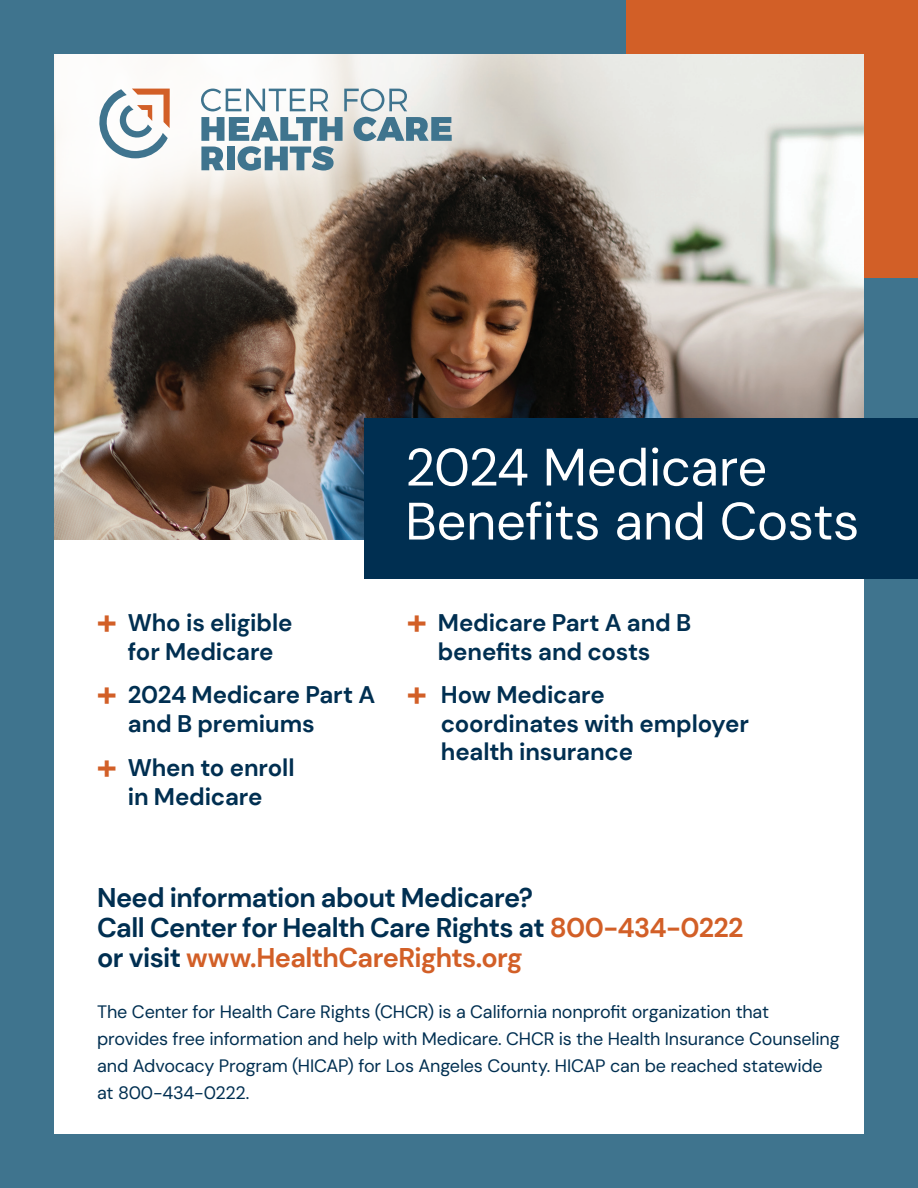
<style>
.page{position:relative;width:918px;height:1188px;background:#3f748e}
.page>*{position:absolute;margin:0;border:0;box-sizing:border-box;transform-origin:0 0}
.t1{font:52.5px "DM Sans 9 pt";letter-spacing:-.01em;color:#fff}
.t2{font:700 36px "DM Sans";color:#d25f27}
.t3{font:700 27px/30px "DM Sans";letter-spacing:-.025em;color:#002f51}
.t4{font:700 24px/28.8px "DM Sans";letter-spacing:-.005em;color:#002f51}
.t5{font:18px/27px "DM Sans 9 pt";letter-spacing:-.01em;color:#002f51}
.s1{color:#d25f27}
</style>
<div class="page">
<div style="left:626px;top:0;width:292px;height:278px;background:#d25f27"></div>
<div style="left:54px;top:54px;width:810px;height:1080px;background:#fff"></div>
<img style="left:54px;top:54px;width:810px;height:486px">
<div style="left:364px;top:418px;width:554px;height:161px;background:#002f51"></div>
<img style="left:54px;top:54px;width:408px;height:330px">
<svg style="left:201px;top:89px;width:127px;height:22px"></svg>
<svg style="left:344px;top:89px;width:63px;height:22px"></svg>
<svg style="left:354px;top:117px;width:98px;height:24px;background:#7b9cac"></svg>
<svg style="left:201px;top:117px;width:142px;height:54px"></svg>
<svg style="left:95px;top:89px;width:75px;height:69px"></svg>
<p class="t1" style="left:405px;top:435px;width:364px">2024 Medicare</p>
<p class="t1" style="left:405px;top:489px;width:456px">Benefits and Costs</p>
<p class="t2" style="left:96px;top:599px;width:23px">+</p>
<p class="t4" style="left:128px;top:608px;width:166px">Who is eligible for Medicare</p>
<p class="t2" style="left:406px;top:599px;width:23px">+</p>
<p class="t4" style="left:438px;top:608px;width:255px">Medicare Part A and B benefits and costs</p>
<p class="t2" style="left:96px;top:671px;width:23px">+</p>
<p class="t2" style="left:96px;top:744px;width:23px">+</p>
<p class="t4" style="left:128px;top:680px;width:249px">2024 Medicare Part A and B premiums</p>
<p class="t4" style="left:128px;top:753px;width:168px">When to enroll in Medicare</p>
<p class="t2" style="left:406px;top:671px;width:23px">+</p>
<p class="t4" style="left:441px;top:680px;width:309px">How Medicare coordinates with employer health insurance</p>
<p class="t3" style="left:97px;top:883px;width:648px">Need information about Medicare?<br>Call Center for Health Care Rights at <span class="s1">800-434-0222 </span>or visit <span class="s1">www.HealthCareRights.org</span></p>
<p class="t5" style="left:97px;top:999px;width:744px">The Center for Health Care Rights (CHCR) is a California nonprofit organization that provides free information and help with Medicare. CHCR is the Health Insurance Counseling and Advocacy Program (HICAP) for Los Angeles County. HICAP can be reached statewide at 800-434-0222.</p>
</div>
